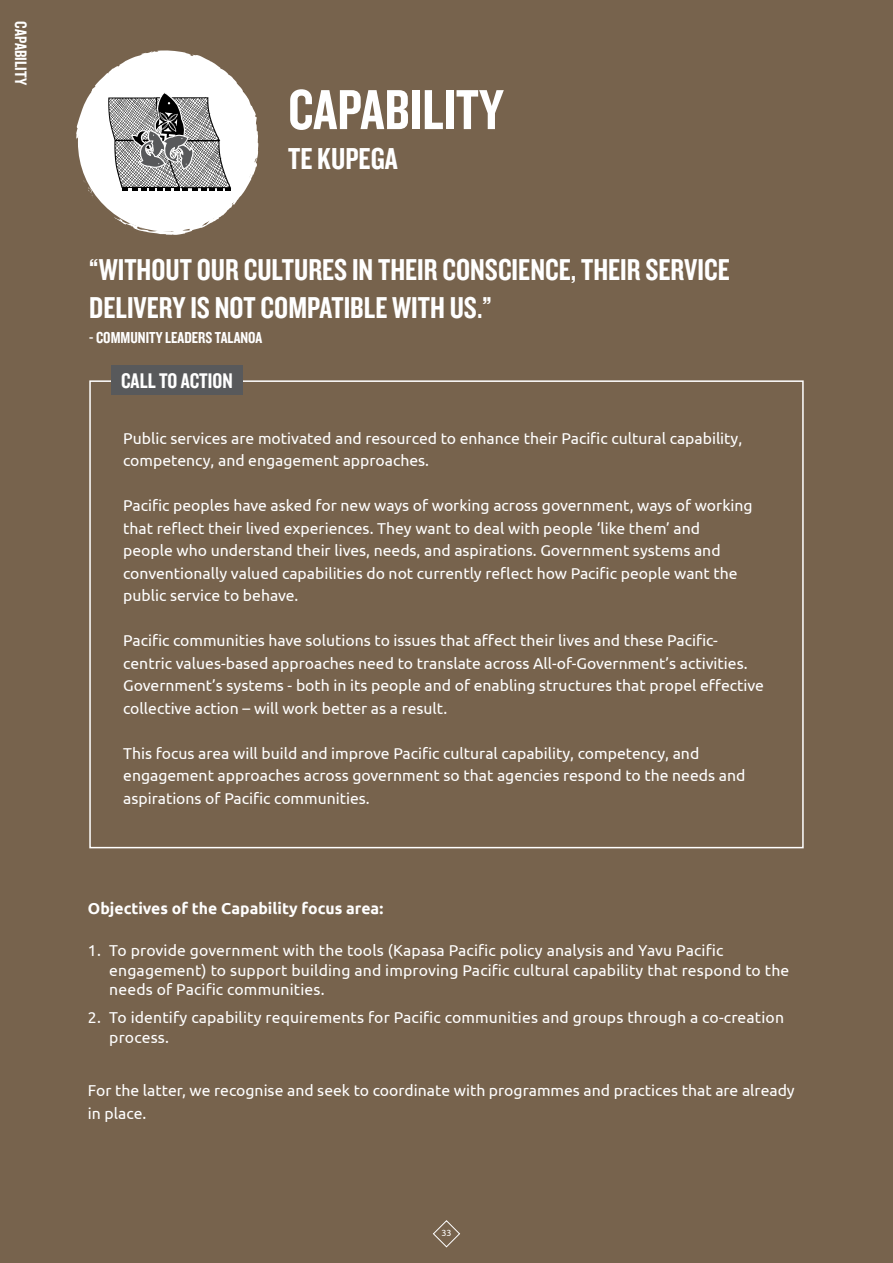
<style>
.page{position:relative;width:893px;height:1263px;background:#77634d}
.page>*{position:absolute;margin:0;border:0;box-sizing:border-box;transform-origin:0 0}
.t1{font:58.5px "Knockout 49 Liteweight";color:#fff}
.t2{font:31.5px "Knockout 49 Liteweight";color:#fff}
.t3{font:31.35px/37.7px "Knockout 49 Liteweight";color:#fff}
.t4{font:22.05px "Knockout 49 Liteweight";color:#fff}
.t5{font:17.25px "Knockout 49 Liteweight";color:#fff}
.t6{font:16.5px "Knockout 49 Liteweight";color:#fff}
.t7{font:15.75px/22.5px "Ubuntu";color:#fff}
.t8{font:700 15.75px "Ubuntu";color:#fff}
.t9{font:9px "Ubuntu";color:#fff}
</style>
<div class="page">
<svg style="left:433px;top:1220px;width:27px;height:28px"></svg>
<svg style="left:76px;top:50px;width:182px;height:185px"></svg>
<div style="left:111px;top:366px;width:132px;height:29px;background:#58595b"></div>
<p class="t5" style="left:32px;top:21px;width:65px;rotate:90deg">CAPABILITY</p>
<h1 class="t1" style="left:288px;top:73px;width:217px">CAPABILITY</h1>
<h2 class="t2" style="left:288px;top:138px;width:111px">TE KUPEGA</h2>
<h3 class="t3" style="left:89px;top:250px;width:642px">“WITHOUT OUR CULTURES IN THEIR CONSCIENCE, THEIR SERVICE<br>DELIVERY IS NOT COMPATIBLE WITH US.”</h3>
<p class="t6" style="left:89px;top:327px;width:175px">- COMMUNITY LEADERS TALANOA</p>
<h3 class="t4" style="left:121px;top:366px;width:113px">CALL TO ACTION</h3>
<p class="t7" style="left:123px;top:426px;width:621px">Public services are motivated and resourced to enhance their Pacific cultural capability, competency, and engagement approaches.</p>
<p class="t7" style="left:123px;top:494px;width:631px">Pacific peoples have asked for new ways of working across government, ways of working that reflect their lived experiences. They want to deal with people ‘like them’ and people who understand their lives, needs, and aspirations. Government systems and conventionally valued capabilities do not currently reflect how Pacific people want the public service to behave.</p>
<p class="t7" style="left:123px;top:629px;width:642px">Pacific communities have solutions to issues that affect their lives and these Pacific&shy;centric values-based approaches need to translate across All-of-Government’s activities.<br>Government’s systems - both in its people and of enabling structures that propel effective collective action – will work better as a result.</p>
<p class="t7" style="left:123px;top:741px;width:624px">This focus area will build and improve Pacific cultural capability, competency, and engagement approaches across government so that agencies respond to the needs and aspirations of Pacific communities.</p>
<p class="t8" style="left:88px;top:899px;width:297px">Objectives of the Capability focus area:</p>
<p class="t7" style="left:109px;top:940px;width:682px;line-height:19.5px;text-indent:-21px">1. To provide government with the tools (Kapasa Pacific policy analysis and Yavu Pacific engagement) to support building and improving Pacific cultural capability that respond to the needs of Pacific communities.</p>
<p class="t7" style="left:109px;top:1007px;width:676px;line-height:19.5px;text-indent:-21px">2. To identify capability requirements for Pacific communities and groups through a co-creation process.</p>
<p class="t7" style="left:88px;top:1079px;width:708px">For the latter, we recognise and seek to coordinate with programmes and practices that are already in place.</p>
<p class="t9" style="left:441px;top:1228px;width:12px">33</p>
</div>
